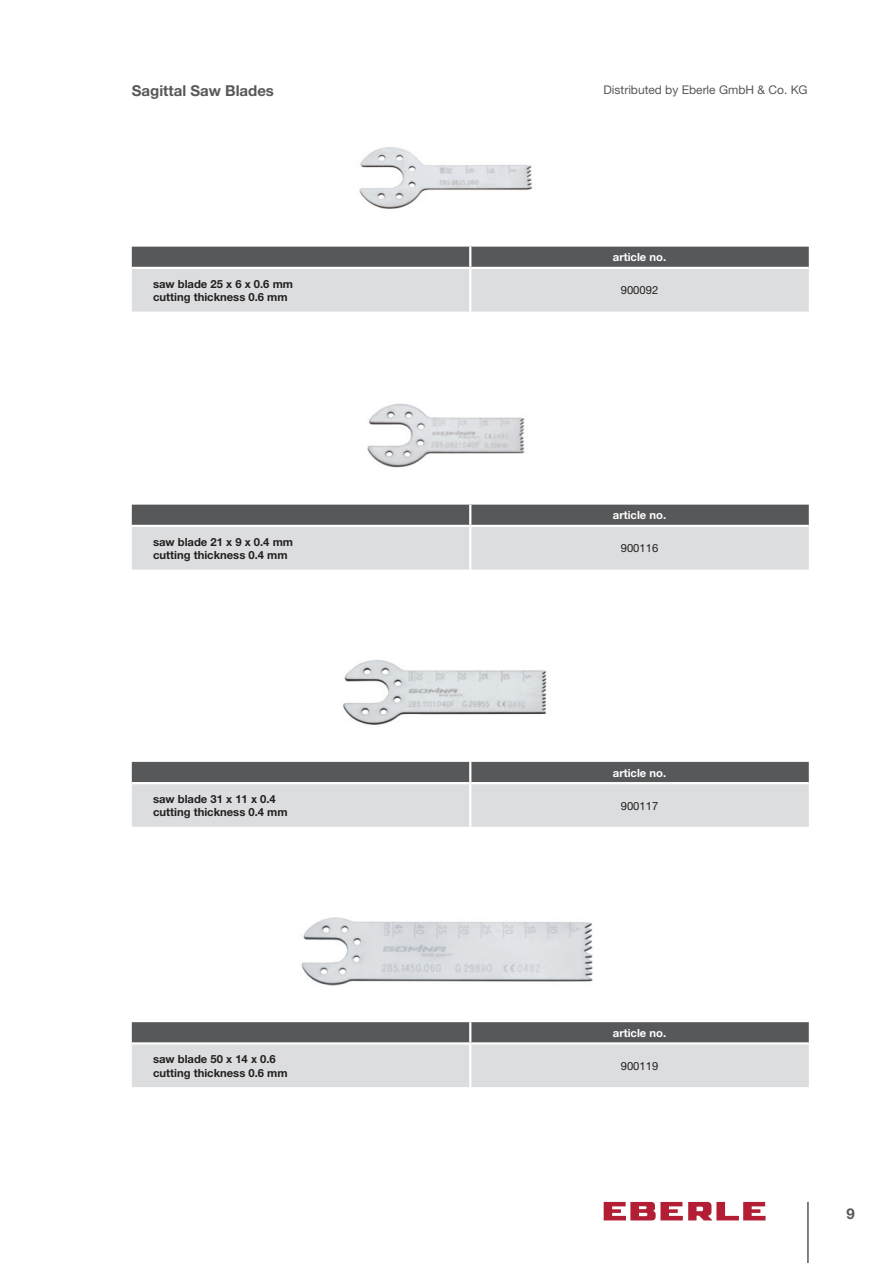
<style>
.page{position:relative;width:893px;height:1263px;background:#fff}
.page>*{position:absolute;margin:0;border:0;box-sizing:border-box;transform-origin:0 0}
.t1{font:700 15px "Helvetica Neue LTW1 G";color:#57585a}
.t2{font:12px "Helvetica Neue LTW1 G";color:#57585a}
.t3{font:700 11.25px/13.5px "Helvetica Neue LTW1 G";color:#231f20}
.t4{font:700 11.25px "Helvetica Neue LTW1 G";color:#fff}
.t5{font:11.25px "Helvetica Neue LTW1 G";color:#231f20}
</style>
<div class="page">
<hr style="left:807px;top:1202px;width:2px;height:61px;background:#57585a">
<svg style="left:604px;top:1202px;width:161px;height:18px"></svg>
<img style="left:301px;top:917px;width:292px;height:69px">
<img style="left:343px;top:660px;width:204px;height:65px">
<img style="left:367px;top:403px;width:158px;height:65px">
<img style="left:359px;top:147px;width:174px;height:62px">
<svg style="left:132px;top:247px;width:677px;height:65px;background:#b2b3b5"></svg>
<hr style="left:469px;top:247px;width:2px;height:20px;background:#fff">
<hr style="left:469px;top:269px;width:2px;height:43px;background:#fff">
<hr style="left:132px;top:267px;width:338px;height:2px;background:#fff">
<hr style="left:470px;top:267px;width:339px;height:2px;background:#fff">
<svg style="left:132px;top:505px;width:677px;height:64px;background:#b1b2b4"></svg>
<hr style="left:469px;top:505px;width:2px;height:20px;background:#fff">
<hr style="left:469px;top:527px;width:2px;height:42px;background:#fff">
<hr style="left:132px;top:525px;width:338px;height:2px;background:#fff">
<hr style="left:470px;top:525px;width:339px;height:2px;background:#fff">
<svg style="left:132px;top:762px;width:677px;height:65px;background:#b2b3b5"></svg>
<hr style="left:469px;top:762px;width:2px;height:20px;background:#fff">
<hr style="left:469px;top:784px;width:2px;height:43px;background:#fff">
<hr style="left:132px;top:782px;width:338px;height:2px;background:#fff">
<hr style="left:470px;top:782px;width:339px;height:2px;background:#fff">
<svg style="left:132px;top:1022px;width:677px;height:65px;background:#b2b3b5"></svg>
<hr style="left:469px;top:1022px;width:2px;height:20px;background:#fff">
<hr style="left:469px;top:1044px;width:2px;height:43px;background:#fff">
<hr style="left:132px;top:1042px;width:338px;height:2px;background:#fff">
<hr style="left:470px;top:1042px;width:339px;height:2px;background:#fff">
<h1 class="t1" style="left:132px;top:81px;width:144px">Sagittal Saw Blades</h1>
<p class="t2" style="left:603px;top:82px;width:206px">Distributed by Eberle GmbH &amp; Co. KG</p>
<p class="t4" style="left:613px;top:250px;width:55px">article no.</p>
<p class="t3" style="left:153px;top:277px;width:141px">saw blade 25 x 6 x 0.6 mm cutting thickness 0.6 mm</p>
<p class="t5" style="left:621px;top:283px;width:39px">900092</p>
<p class="t4" style="left:613px;top:508px;width:55px">article no.</p>
<p class="t3" style="left:153px;top:535px;width:141px">saw blade 21 x 9 x 0.4 mm cutting thickness 0.4 mm</p>
<p class="t5" style="left:621px;top:541px;width:39px">900116</p>
<p class="t4" style="left:613px;top:765px;width:55px">article no.</p>
<p class="t3" style="left:153px;top:792px;width:136px">saw blade 31 x 11 x 0.4 cutting thickness 0.4 mm</p>
<p class="t5" style="left:621px;top:799px;width:39px">900117</p>
<p class="t4" style="left:613px;top:1026px;width:55px">article no.</p>
<p class="t3" style="left:153px;top:1052px;width:136px">saw blade 50 x 14 x 0.6 cutting thickness 0.6 mm</p>
<p class="t5" style="left:621px;top:1059px;width:39px">900119</p>
<h1 class="t1" style="left:846px;top:1205px;width:10px">9</h1>
</div>
